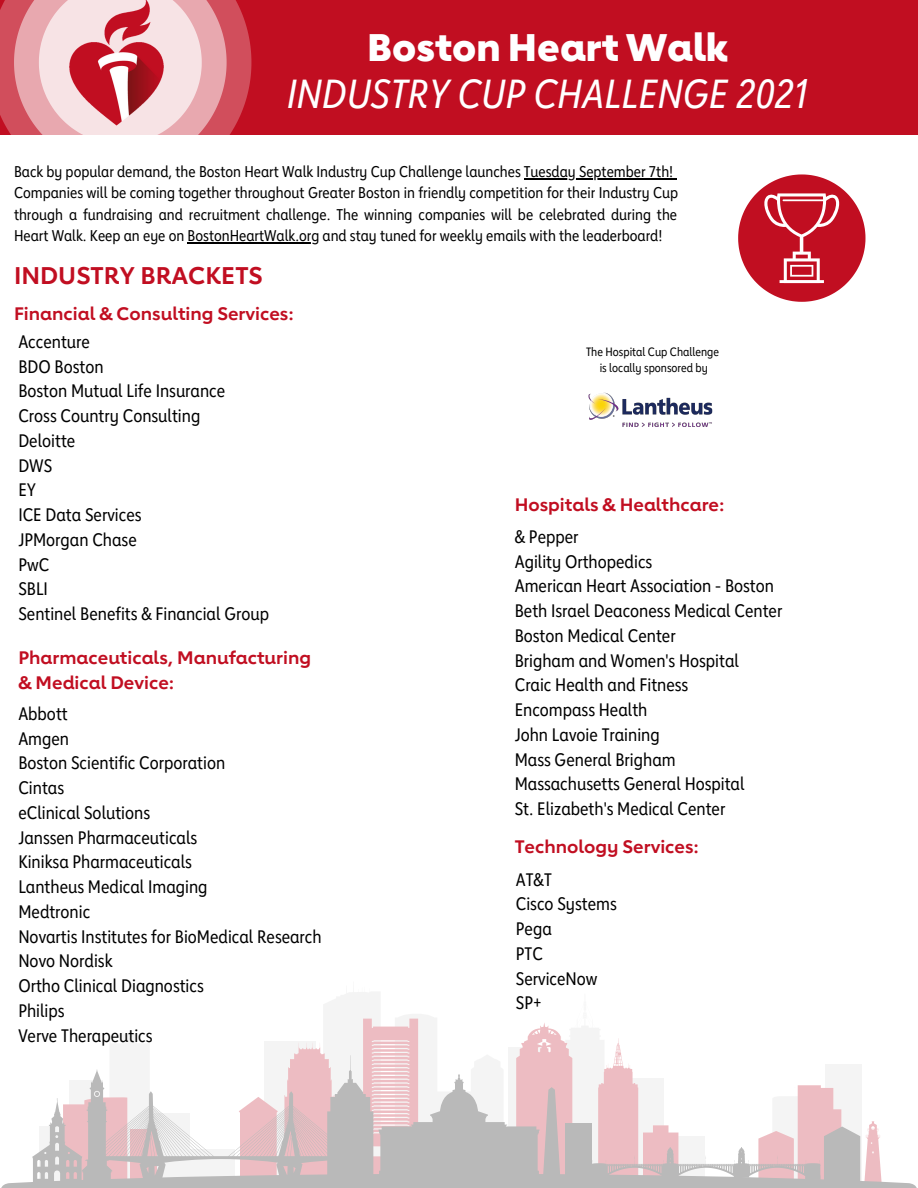
<style>
.page{position:relative;width:918px;height:1188px;background:#fff}
.page>*{position:absolute;margin:0;border:0;box-sizing:border-box;transform-origin:0 0}
.t1{font:italic 40.35px "Lub Dub Condensed";color:#fff}
.t2{font:800 38.25px "Lub Dub";color:#fff}
.t3{font:700 24px "Lub Dub";color:#c10e21}
.t4{font:18px/24.8px "Lub Dub Condensed";color:#000}
.t5{font:700 18px "Lub Dub";color:#c10e21}
.t6{font:15.45px/21.3px "Lub Dub Condensed";color:#000;text-align:justify}
.t7{font:12px "Lub Dub Condensed";color:#000}
</style>
<div class="page">
<svg style="left:738px;top:174px;width:127px;height:128px"></svg>
<svg style="left:1px;top:992px;width:916px;height:196px"></svg>
<div style="left:0;top:0;width:918px;height:135px;background:#c10e21"></div>
<svg style="left:0;top:0;width:251px;height:135px;fill:#d14e5c"></svg>
<svg style="left:14px;top:0;width:213px;height:135px;background:#eab3b9"></svg>
<img style="left:70px;top:0;width:101px;height:125px">
<hr style="left:524px;top:178px;width:149px;height:1px;background:#000">
<hr style="left:188px;top:242px;width:131px;height:1px;background:#000">
<img style="left:588px;top:393px;width:125px;height:34px">
<p class="t2" style="left:367px;top:22px;width:362px">Boston Heart Walk</p>
<p class="t1" style="left:287px;top:67px;width:523px">INDUSTRY CUP CHALLENGE 2021</p>
<p class="t6" style="left:14px;top:160px;width:661px">Back by popular demand, the Boston Heart Walk Industry Cup Challenge launches Tuesday September 7th!</p>
<p class="t6" style="left:14px;top:182px;width:666px">Companies will be coming together throughout Greater Boston in friendly competition for their Industry Cup through a fundraising and recruitment challenge. The winning companies will be celebrated during the Heart Walk. Keep an eye on BostonHeartWalk.org and stay tuned for weekly emails with the leaderboard!</p>
<p class="t3" style="left:14px;top:259px;width:250px">INDUSTRY BRACKETS</p>
<p class="t5" style="left:14px;top:301px;width:281px">Financial &amp; Consulting Services:</p>
<p class="t4" style="left:18px;top:329px;width:73px">Accenture</p>
<p class="t4" style="left:18px;top:353px;width:87px">BDO Boston</p>
<p class="t4" style="left:18px;top:378px;width:208px">Boston Mutual Life Insurance</p>
<p class="t4" style="left:18px;top:403px;width:183px">Cross Country Consulting</p>
<p class="t4" style="left:18px;top:428px;width:59px">Deloitte</p>
<p class="t4" style="left:18px;top:452px;width:36px">DWS</p>
<p class="t4" style="left:18px;top:477px;width:19px">EY</p>
<p class="t4" style="left:18px;top:502px;width:125px">ICE Data Services</p>
<p class="t4" style="left:18px;top:527px;width:120px">JPMorgan Chase</p>
<p class="t4" style="left:18px;top:551px;width:32px">PwC</p>
<p class="t4" style="left:18px;top:576px;width:31px">SBLI</p>
<p class="t4" style="left:18px;top:601px;width:252px">Sentinel Benefits &amp; Financial Group</p>
<p class="t5" style="left:18px;top:645px;width:294px">Pharmaceuticals, Manufacturing</p>
<p class="t5" style="left:18px;top:670px;width:158px">&amp; Medical Device:</p>
<p class="t4" style="left:18px;top:701px;width:305px">Abbott<br>Amgen<br>Boston Scientific Corporation<br>Cintas<br>eClinical Solutions<br>Janssen Pharmaceuticals<br>Kiniksa Pharmaceuticals<br>Lantheus Medical Imaging<br>Medtronic<br>Novartis Institutes for BioMedical Research<br>Novo Nordisk<br>Ortho Clinical Diagnostics<br>Philips<br>Verve Therapeutics</p>
<p class="t7" style="left:586px;top:344px;width:135px">The Hospital Cup Challenge</p>
<p class="t7" style="left:600px;top:360px;width:110px">is locally sponsored by</p>
<p class="t5" style="left:515px;top:493px;width:211px">Hospitals &amp; Healthcare:</p>
<p class="t4" style="left:515px;top:524px;width:65px">&amp; Pepper</p>
<p class="t4" style="left:515px;top:548px;width:139px">Agility Orthopedics</p>
<p class="t4" style="left:515px;top:573px;width:261px">American Heart Association - Boston</p>
<p class="t4" style="left:515px;top:598px;width:269px">Beth Israel Deaconess Medical Center</p>
<p class="t4" style="left:515px;top:623px;width:162px">Boston Medical Center</p>
<p class="t4" style="left:515px;top:647px;width:226px">Brigham and Women's Hospital</p>
<p class="t4" style="left:515px;top:672px;width:175px">Craic Health and Fitness</p>
<p class="t4" style="left:515px;top:697px;width:134px">Encompass Health</p>
<p class="t4" style="left:515px;top:722px;width:146px">John Lavoie Training</p>
<p class="t4" style="left:515px;top:746px;width:162px">Mass General Brigham</p>
<p class="t4" style="left:515px;top:771px;width:231px">Massachusetts General Hospital</p>
<p class="t4" style="left:515px;top:796px;width:212px">St. Elizabeth's Medical Center</p>
<p class="t5" style="left:515px;top:835px;width:186px">Technology Services:</p>
<p class="t4" style="left:516px;top:866px;width:38px">AT&amp;T</p>
<p class="t4" style="left:516px;top:891px;width:102px">Cisco Systems</p>
<p class="t4" style="left:516px;top:916px;width:37px">Pega</p>
<p class="t4" style="left:516px;top:941px;width:29px">PTC</p>
<p class="t4" style="left:516px;top:965px;width:83px">ServiceNow</p>
<p class="t4" style="left:516px;top:990px;width:27px">SP+</p>
</div>
